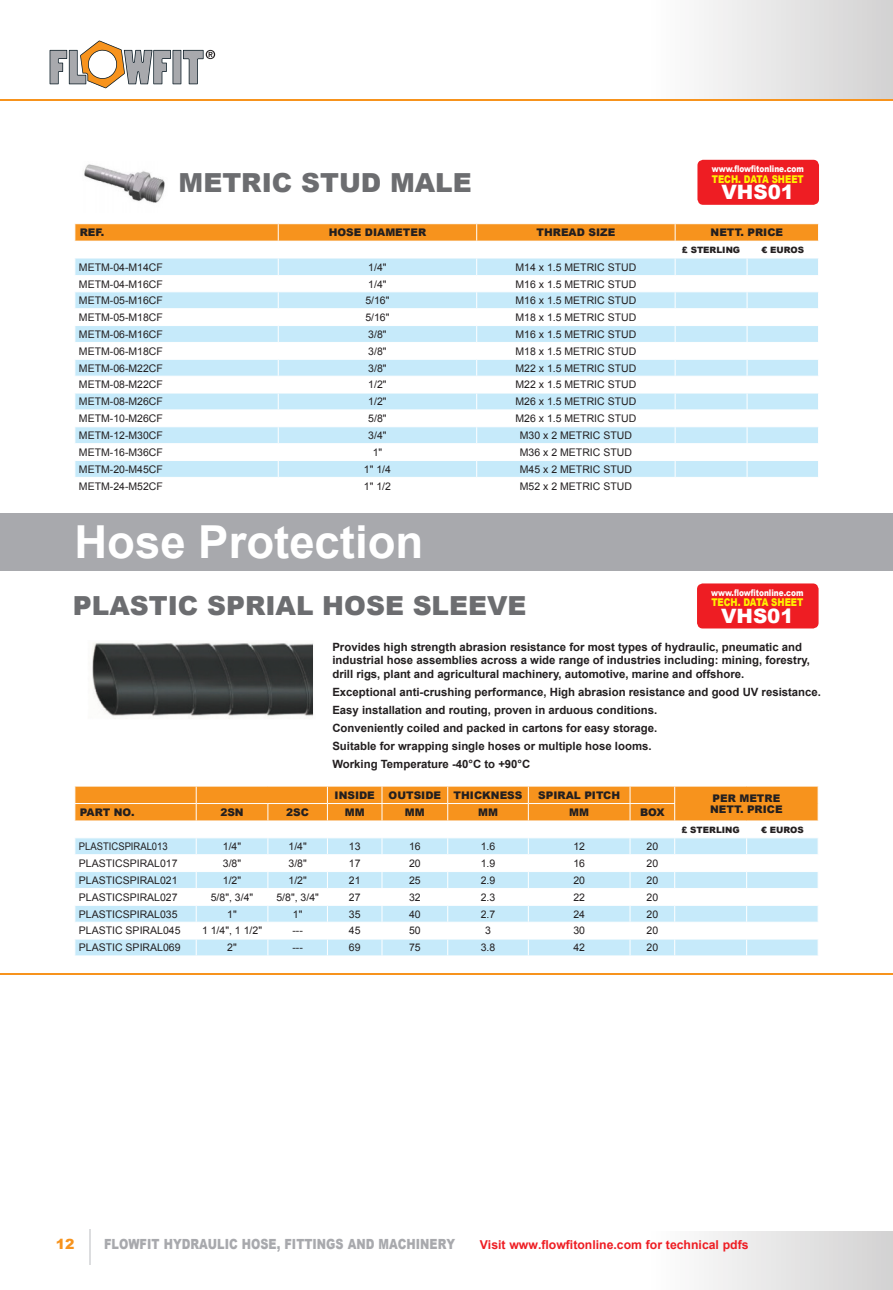
<style>
.page{position:relative;width:893px;height:1290px;background:#fff}
.page>*{position:absolute;margin:0;border:0;box-sizing:border-box;transform-origin:0 0}
.t1{font:700 45.5px "Arial";color:#fff}
.t2{font:900 26.25px "Arial";color:#6c6d70}
.t3{font:900 19.78px "Arial";color:#fff}
.t4{font:900 14px "Arial";color:#a8a9ad;scale:.8 1}
.t5{font:900 14px "Arial";color:#f7931d}
.t6{font:700 12.25px "Arial";color:#ee1d23}
.t7{font:700 11.38px/18px "Arial";color:#231f20}
.t8{font:900 10.67px "Arial";color:#fff101;scale:.81 1}
.t9{font:10.5px "Arial";color:#231f20}
.t10{font:900 10.5px "Arial";color:#231f20}
.t11{font:10.5px "Arial";color:#231f20;scale:.9 1}
.t12{font:900 9.1px "Arial";color:#fff;scale:.81 1}
.t13{font:900 8.75px "Arial";color:#231f20}
</style>
<div class="page">
<div style="left:697px;top:160px;width:122px;height:45px;background:#ee1d23;border-radius:6px"></div>
<svg style="left:74px;top:224px;width:745px;height:253px"></svg>
<img style="left:84px;top:164px;width:81px;height:39px">
<div style="left:650px;top:0;width:243px;height:99px;background:linear-gradient(to right,#fefefe,#d3d2d2)"></div>
<hr style="left:0;top:99px;width:893px;height:2px;background:#f7931d">
<svg style="left:50px;top:41px;width:165px;height:47px"></svg>
<div style="left:650px;top:1232px;width:243px;height:58px;background:linear-gradient(to right,#fefefe,#d3d2d2)"></div>
<hr style="left:89px;top:1229px;width:2px;height:35px;background:#dcdddf">
<svg style="left:74px;top:786px;width:745px;height:169px"></svg>
<hr style="left:675px;top:820px;width:72px;height:1px;background:#fff">
<hr style="left:747px;top:820px;width:72px;height:1px;background:#fff">
<div style="left:697px;top:583px;width:122px;height:45px;background:#ee1d23;border-radius:6px"></div>
<hr style="left:0;top:973px;width:893px;height:2px;background:#f7931d">
<div style="left:0;top:513px;width:893px;height:58px;background:#a8a9ad"></div>
<img style="left:92px;top:643px;width:221px;height:76px">
<h2 class="t2" style="left:179px;top:163px;width:295px">METRIC STUD MALE</h2>
<p class="t12" style="left:712px;top:162px;width:115px">www.flowfitonline.com</p>
<p class="t8" style="left:712px;top:171px;width:115px">TECH. DATA SHEET</p>
<h3 class="t3" style="left:721px;top:178px;width:74px">VHS01</h3>
<p class="t10" style="left:80px;top:225px;width:26px">REF.</p>
<p class="t10" style="left:329px;top:225px;width:99px">HOSE DIAMETER</p>
<p class="t10" style="left:536px;top:225px;width:80px">THREAD SIZE</p>
<p class="t10" style="left:711px;top:225px;width:74px">NETT. PRICE</p>
<p class="t13" style="left:682px;top:243px;width:60px">£ STERLING</p>
<p class="t13" style="left:761px;top:243px;width:44px">€ EUROS</p>
<p class="t9" style="left:79px;top:260px;width:85px">METM-04-M14CF</p>
<p class="t9" style="left:368px;top:260px;width:20px">1/4"</p>
<p class="t9" style="left:515px;top:260px;width:122px">M14 x 1.5 METRIC STUD</p>
<p class="t9" style="left:79px;top:277px;width:85px">METM-04-M16CF</p>
<p class="t9" style="left:368px;top:277px;width:20px">1/4"</p>
<p class="t9" style="left:515px;top:277px;width:122px">M16 x 1.5 METRIC STUD</p>
<p class="t9" style="left:79px;top:293px;width:85px">METM-05-M16CF</p>
<p class="t9" style="left:365px;top:293px;width:26px">5/16"</p>
<p class="t9" style="left:515px;top:293px;width:122px">M16 x 1.5 METRIC STUD</p>
<p class="t9" style="left:79px;top:310px;width:85px">METM-05-M18CF</p>
<p class="t9" style="left:365px;top:310px;width:26px">5/16"</p>
<p class="t9" style="left:515px;top:310px;width:122px">M18 x 1.5 METRIC STUD</p>
<p class="t9" style="left:79px;top:327px;width:85px">METM-06-M16CF</p>
<p class="t9" style="left:368px;top:327px;width:20px">3/8"</p>
<p class="t9" style="left:515px;top:327px;width:122px">M16 x 1.5 METRIC STUD</p>
<p class="t9" style="left:79px;top:344px;width:85px">METM-06-M18CF</p>
<p class="t9" style="left:368px;top:344px;width:20px">3/8"</p>
<p class="t9" style="left:515px;top:344px;width:122px">M18 x 1.5 METRIC STUD</p>
<p class="t9" style="left:79px;top:361px;width:85px">METM-06-M22CF</p>
<p class="t9" style="left:368px;top:361px;width:20px">3/8"</p>
<p class="t9" style="left:515px;top:361px;width:122px">M22 x 1.5 METRIC STUD</p>
<p class="t9" style="left:79px;top:378px;width:85px">METM-08-M22CF</p>
<p class="t9" style="left:368px;top:378px;width:20px">1/2"</p>
<p class="t9" style="left:515px;top:378px;width:122px">M22 x 1.5 METRIC STUD</p>
<p class="t9" style="left:79px;top:395px;width:85px">METM-08-M26CF</p>
<p class="t9" style="left:368px;top:395px;width:20px">1/2"</p>
<p class="t9" style="left:515px;top:395px;width:122px">M26 x 1.5 METRIC STUD</p>
<p class="t9" style="left:79px;top:412px;width:85px">METM-10-M26CF</p>
<p class="t9" style="left:368px;top:412px;width:20px">5/8"</p>
<p class="t9" style="left:515px;top:412px;width:122px">M26 x 1.5 METRIC STUD</p>
<p class="t9" style="left:79px;top:428px;width:85px">METM-12-M30CF</p>
<p class="t9" style="left:368px;top:428px;width:20px">3/4"</p>
<p class="t9" style="left:520px;top:428px;width:114px">M30 x 2 METRIC STUD</p>
<p class="t9" style="left:79px;top:445px;width:85px">METM-16-M36CF</p>
<p class="t9" style="left:373px;top:445px;width:11px">1"</p>
<p class="t9" style="left:520px;top:445px;width:114px">M36 x 2 METRIC STUD</p>
<p class="t9" style="left:79px;top:462px;width:85px">METM-20-M45CF</p>
<p class="t9" style="left:364px;top:462px;width:29px">1" 1/4</p>
<p class="t9" style="left:520px;top:462px;width:114px">M45 x 2 METRIC STUD</p>
<p class="t9" style="left:79px;top:479px;width:85px">METM-24-M52CF</p>
<p class="t9" style="left:364px;top:479px;width:29px">1" 1/2</p>
<p class="t9" style="left:520px;top:479px;width:114px">M52 x 2 METRIC STUD</p>
<h1 class="t1" style="left:74px;top:512px;width:350px">Hose Protection</h1>
<h2 class="t2" style="left:73px;top:587px;width:455px">PLASTIC SPRIAL HOSE SLEEVE</h2>
<p class="t12" style="left:711px;top:586px;width:115px">www.flowfitonline.com</p>
<p class="t8" style="left:711px;top:595px;width:115px">TECH. DATA SHEET</p>
<h3 class="t3" style="left:721px;top:601px;width:74px">VHS01</h3>
<p class="t7" style="left:332px;top:641px;width:479px;line-height:13.1px">Provides high strength abrasion resistance for most types of hydraulic, pneumatic and industrial hose assemblies across a wide range of industries including: mining, forestry, drill rigs, plant and agricultural machinery, automotive, marine and offshore.</p>
<p class="t7" style="left:332px;top:683px;width:490px">Exceptional anti-crushing performance, High abrasion resistance and good UV resistance.<br>Easy installation and routing, proven in arduous conditions.<br>Conveniently coiled and packed in cartons for easy storage.<br>Suitable for wrapping single hoses or multiple hose looms.<br>Working Temperature -40°C to +90°C</p>
<p class="t10" style="left:335px;top:787px;width:42px">INSIDE</p>
<p class="t10" style="left:389px;top:787px;width:135px">OUTSIDE THICKNESS</p>
<p class="t10" style="left:538px;top:787px;width:83px">SPIRAL PITCH</p>
<p class="t10" style="left:713px;top:790px;width:69px">PER METRE</p>
<p class="t10" style="left:80px;top:804px;width:56px">PART NO.</p>
<p class="t10" style="left:220px;top:804px;width:25px">2SN</p>
<p class="t10" style="left:286px;top:804px;width:24px">2SC</p>
<p class="t10" style="left:345px;top:804px;width:21px">MM</p>
<p class="t10" style="left:405px;top:804px;width:21px">MM</p>
<p class="t10" style="left:478px;top:804px;width:21px">MM</p>
<p class="t10" style="left:569px;top:804px;width:21px">MM</p>
<p class="t10" style="left:640px;top:804px;width:26px">BOX</p>
<p class="t10" style="left:710px;top:801px;width:74px">NETT. PRICE</p>
<p class="t13" style="left:681px;top:823px;width:60px">£ STERLING</p>
<p class="t13" style="left:761px;top:823px;width:44px">€ EUROS</p>
<p class="t11" style="left:79px;top:839px;width:100px">PLASTICSPIRAL013</p>
<p class="t9" style="left:223px;top:839px;width:20px">1/4"</p>
<p class="t9" style="left:288px;top:839px;width:20px">1/4"</p>
<p class="t9" style="left:349px;top:839px;width:13px">13</p>
<p class="t9" style="left:409px;top:839px;width:13px">16</p>
<p class="t9" style="left:481px;top:839px;width:16px">1.6</p>
<p class="t9" style="left:573px;top:839px;width:13px">12</p>
<p class="t9" style="left:646px;top:839px;width:13px">20</p>
<p class="t9" style="left:79px;top:856px;width:100px">PLASTICSPIRAL017</p>
<p class="t9" style="left:223px;top:856px;width:20px">3/8"</p>
<p class="t9" style="left:288px;top:856px;width:20px">3/8"</p>
<p class="t9" style="left:349px;top:856px;width:13px">17</p>
<p class="t9" style="left:409px;top:856px;width:13px">20</p>
<p class="t9" style="left:481px;top:856px;width:16px">1.9</p>
<p class="t9" style="left:573px;top:856px;width:13px">16</p>
<p class="t9" style="left:646px;top:856px;width:13px">20</p>
<p class="t9" style="left:79px;top:873px;width:100px">PLASTICSPIRAL021</p>
<p class="t9" style="left:223px;top:873px;width:20px">1/2"</p>
<p class="t9" style="left:288px;top:873px;width:20px">1/2"</p>
<p class="t9" style="left:349px;top:873px;width:13px">21</p>
<p class="t9" style="left:409px;top:873px;width:13px">25</p>
<p class="t9" style="left:481px;top:873px;width:16px">2.9</p>
<p class="t9" style="left:573px;top:873px;width:13px">20</p>
<p class="t9" style="left:646px;top:873px;width:13px">20</p>
<p class="t9" style="left:79px;top:890px;width:100px">PLASTICSPIRAL027</p>
<p class="t9" style="left:211px;top:890px;width:44px">5/8", 3/4"</p>
<p class="t9" style="left:276px;top:890px;width:44px">5/8", 3/4"</p>
<p class="t9" style="left:349px;top:890px;width:13px">27</p>
<p class="t9" style="left:409px;top:890px;width:13px">32</p>
<p class="t9" style="left:481px;top:890px;width:16px">2.3</p>
<p class="t9" style="left:573px;top:890px;width:13px">22</p>
<p class="t9" style="left:646px;top:890px;width:13px">20</p>
<p class="t9" style="left:79px;top:907px;width:100px">PLASTICSPIRAL035</p>
<p class="t9" style="left:227px;top:907px;width:11px">1"</p>
<p class="t9" style="left:293px;top:907px;width:11px">1"</p>
<p class="t9" style="left:349px;top:907px;width:13px">35</p>
<p class="t9" style="left:409px;top:907px;width:13px">40</p>
<p class="t9" style="left:481px;top:907px;width:16px">2.7</p>
<p class="t9" style="left:573px;top:907px;width:13px">24</p>
<p class="t9" style="left:646px;top:907px;width:13px">20</p>
<p class="t9" style="left:79px;top:924px;width:103px">PLASTIC SPIRAL045</p>
<p class="t9" style="left:202px;top:924px;width:61px">1 1/4", 1 1/2"</p>
<p class="t9" style="left:292px;top:924px;width:12px">---</p>
<p class="t9" style="left:349px;top:924px;width:13px">45</p>
<p class="t9" style="left:409px;top:924px;width:13px">50</p>
<p class="t9" style="left:485px;top:924px;width:7px">3</p>
<p class="t9" style="left:573px;top:924px;width:13px">30</p>
<p class="t9" style="left:646px;top:924px;width:13px">20</p>
<p class="t9" style="left:79px;top:941px;width:103px">PLASTIC SPIRAL069</p>
<p class="t9" style="left:227px;top:941px;width:11px">2"</p>
<p class="t9" style="left:292px;top:941px;width:12px">---</p>
<p class="t9" style="left:349px;top:941px;width:13px">69</p>
<p class="t9" style="left:409px;top:941px;width:13px">75</p>
<p class="t9" style="left:481px;top:941px;width:16px">3.8</p>
<p class="t9" style="left:573px;top:941px;width:13px">42</p>
<p class="t9" style="left:646px;top:941px;width:13px">20</p>
<h3 class="t5" style="left:56px;top:1234px;width:20px">12</h3>
<h3 class="t4" style="left:104px;top:1234px;width:440px">FLOWFIT HYDRAULIC HOSE, FITTINGS AND MACHINERY</h3>
<p class="t6" style="left:480px;top:1236px;width:270px">Visit www.flowfitonline.com for technical pdfs</p>
</div>
